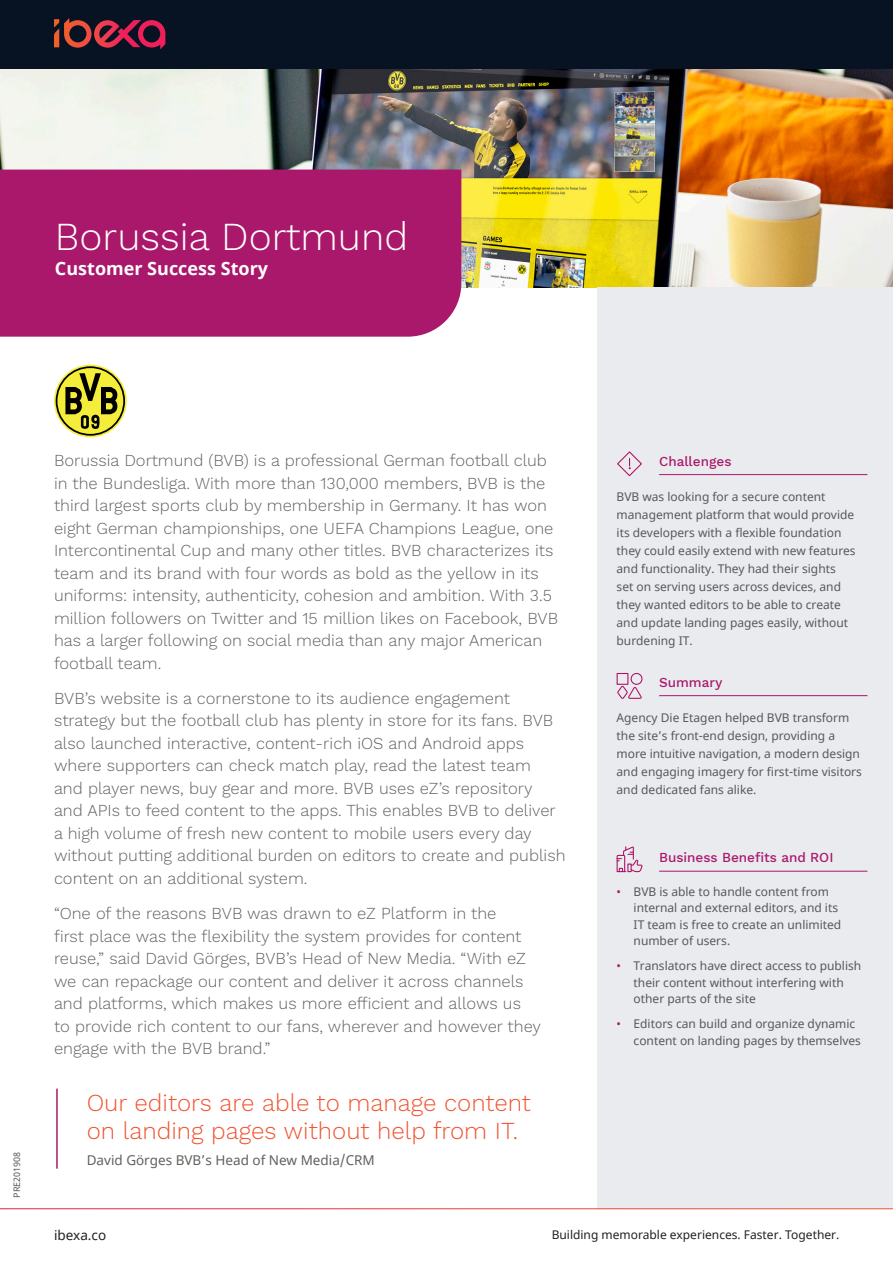
<style>
.page{position:relative;width:893px;height:1263px;background:#fff}
.page>*{position:absolute;margin:0;border:0;box-sizing:border-box;transform-origin:0 0}
.t1{font:300 39px "Work Sans";color:#fff}
.Quotation{font:300 24px/28.5px "Work Sans";color:#f05430}
.New_Title_Subline{font:700 18px "Noto Sans";color:#fff}
.Company_Intro{font:300 16.5px/22.5px "Work Sans";color:#63605d}
.Sidebar_Titles{font:500 13.5px "Work Sans";color:#aa186b}
.Quotation-2{font:13.5px "Noto Sans";color:#63605d}
.t2{font:13.5px "Noto Sans";color:#231f20}
.Sidebar_Body{font:12px/18px "Noto Sans";color:#57585a}
.Footer_Text{font:12px "Noto Sans";color:#231f20}
.Body_Copy{font:9px "Noto Sans";color:#57585a}
.s1{color:#aa186b}
</style>
<div class="page">
<img style="left:0;top:68px;width:893px;height:220px">
<div style="left:0;top:0;width:893px;height:68px;background:#071323"></div>
<svg style="left:54px;top:18px;width:111px;height:31px"></svg>
<div style="left:0;top:170px;width:461px;height:167px;background:#aa186b"></div>
<div style="left:597px;top:288px;width:296px;height:921px;background:#e9ebef"></div>
<hr style="left:0;top:1208px;width:893px;height:1px;background:#fff">
<hr style="left:659px;top:474px;width:208px;height:1px;background:#aa186b">
<hr style="left:659px;top:695px;width:208px;height:1px;background:#aa186b">
<hr style="left:659px;top:871px;width:208px;height:1px;background:#aa186b">
<svg style="left:56px;top:366px;width:69px;height:70px;background:#aca848"></svg>
<hr style="left:56px;top:1089px;width:2px;height:80px;background:#aa186b">
<svg style="left:617px;top:846px;width:25px;height:26px"></svg>
<svg style="left:617px;top:673px;width:25px;height:26px"></svg>
<svg style="left:617px;top:451px;width:25px;height:26px"></svg>
<p class="t1" style="left:55px;top:214px;width:355px">Borussia Dortmund</p>
<p class="New_Title_Subline" style="left:55px;top:256px;width:215px">Customer Success Story</p>
<p class="Body_Copy" style="left:11px;top:1198px;width:47px;rotate:-90deg">PRE201908</p>
<p class="Company_Intro" style="left:54px;top:450px;width:506px">Borussia Dortmund (BVB) is a professional German football club in the Bundesliga. With more than 130,000 members, BVB is the third largest sports club by membership in Germany. It has won eight German championships, one UEFA Champions League, one Intercontinental Cup and many other titles. BVB characterizes its team and its brand with four words as bold as the yellow in its uniforms: intensity, authenticity, cohesion and ambition. With 3.5 million followers on Twitter and 15 million likes on Facebook, BVB has a larger following on social media than any major American football team.</p>
<p class="Company_Intro" style="left:54px;top:688px;width:513px">BVB’s website is a cornerstone to its audience engagement strategy but the football club has plenty in store for its fans. BVB also launched interactive, content-rich iOS and Android apps where supporters can check match play, read the latest team<br>and player news, buy gear and more. BVB uses eZ’s repository<br>and APIs to feed content to the apps. This enables BVB to deliver a high volume of fresh new content to mobile users every day without putting additional burden on editors to create and publish content on an additional system.</p>
<p class="Company_Intro" style="left:54px;top:903px;width:489px">“One of the reasons BVB was drawn to eZ Platform in the<br>first place was the flexibility the system provides for content reuse,” said David Görges, BVB’s Head of New Media. “With eZ we can repackage our content and deliver it across channels and platforms, which makes us more efficient and allows us to provide rich content to our fans, wherever and however they engage with the BVB brand.”</p>
<p class="Quotation" style="left:87px;top:1089px;width:446px">Our editors are able to manage content on landing pages without help from IT.</p>
<p class="Quotation-2" style="left:87px;top:1150px;width:290px">David Görges BVB’s Head of New Media/CRM</p>
<p class="Sidebar_Titles" style="left:659px;top:453px;width:74px">Challenges</p>
<p class="Sidebar_Body" style="left:617px;top:488px;width:241px">BVB was looking for a secure content management platform that would provide its developers with a flexible foundation they could easily extend with new features and functionality. They had their sights<br>set on serving users across devices, and they wanted editors to be able to create and update landing pages easily, without burdening IT.</p>
<p class="Sidebar_Titles" style="left:659px;top:674px;width:65px">Summary</p>
<p class="Sidebar_Body" style="left:617px;top:709px;width:247px">Agency Die Etagen helped BVB transform the site’s front-end design, providing a more intuitive navigation, a modern design and engaging imagery for first-time visitors and dedicated fans alike.</p>
<p class="Sidebar_Titles" style="left:659px;top:850px;width:176px">Business Benefits and ROI</p>
<p class="Sidebar_Body" style="left:634px;top:884px;width:209px;line-height:16.5px;text-indent:-17px"><span class="s1">•</span> BVB is able to handle content from internal and external editors, and its<br>IT team is free to create an unlimited number of users.</p>
<p class="Sidebar_Body" style="left:634px;top:958px;width:229px;line-height:16.5px;text-indent:-17px"><span class="s1">•</span> Translators have direct access to publish their content without interfering with other parts of the site</p>
<p class="Sidebar_Body" style="left:634px;top:1016px;width:229px;line-height:16.5px;text-indent:-17px"><span class="s1">•</span> Editors can build and organize dynamic content on landing pages by themselves</p>
<p class="t2" style="left:54px;top:1225px;width:54px">ibexa.co</p>
<p class="Footer_Text" style="left:552px;top:1226px;width:289px">Building memorable experiences. Faster. Together.</p>
</div>
